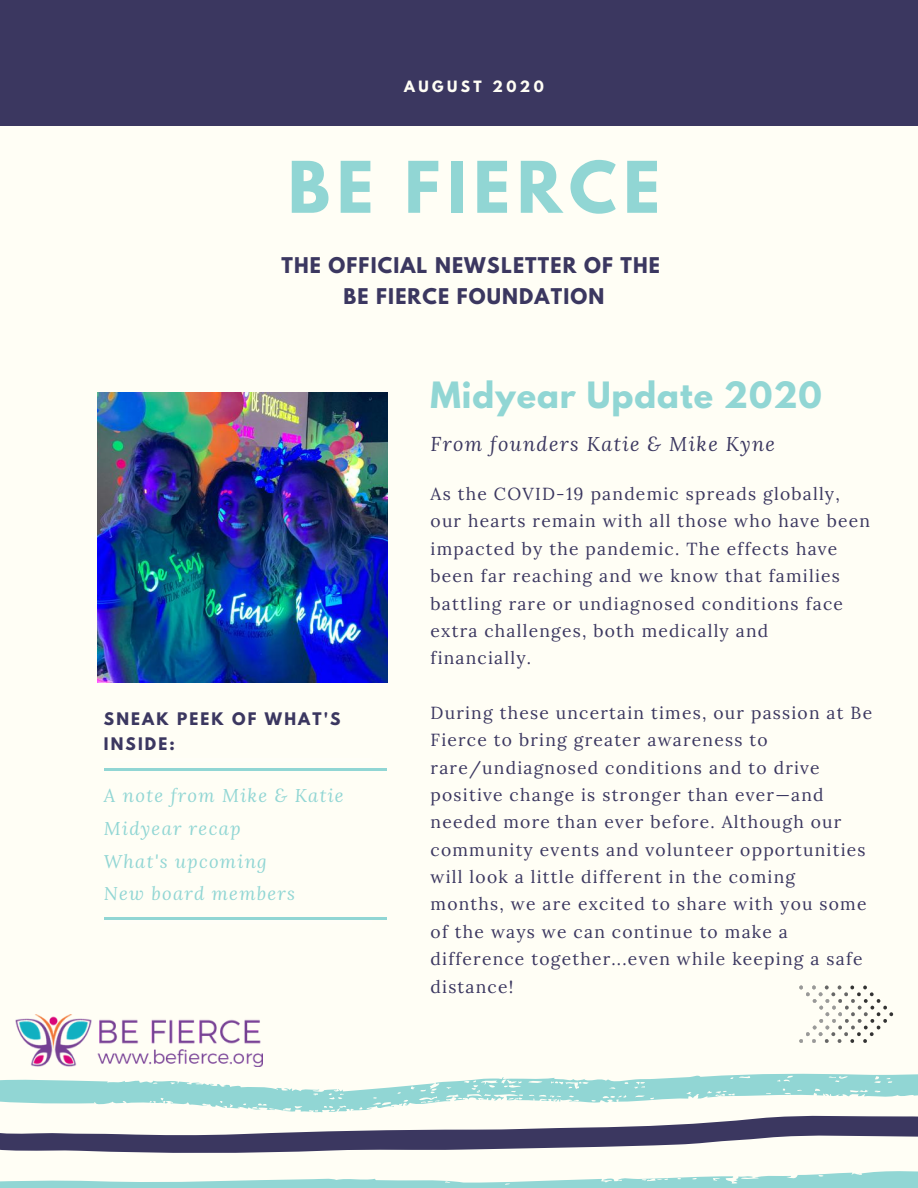
<style>
.page{position:relative;width:918px;height:1188px;background:#fffef5}
.page>*{position:absolute;margin:0;border:0;box-sizing:border-box;transform-origin:0 0}
.t1{font:700 63px "League Spartan";letter-spacing:.11em;color:#91d6d4}
.t2{font:700 32.1px "League Spartan";letter-spacing:.03em;color:#91d6d4}
.t3{font:italic 19.8px "Lora";letter-spacing:.07em;color:#3b3760}
.t4{font:700 19.2px/30.8px "League Spartan";letter-spacing:.06em;color:#3b3760;text-align:center}
.t5{font:italic 18.45px/32.8px "Lora";letter-spacing:.07em;color:#91d6d4}
.t6{font:17.4px/27.3px "Lora";letter-spacing:.07em;color:#3b3760}
.t7{font:700 15.3px/24.3px "League Spartan";letter-spacing:.14em;color:#3b3760}
.t8{font:700 13.8px "League Spartan";letter-spacing:.25em;color:#fffef5}
</style>
<div class="page">
<div style="left:0;top:0;width:918px;height:125px;background:#3b3760"></div>
<svg style="left:0;top:1171px;width:918px;height:17px"></svg>
<svg style="left:0;top:1073px;width:918px;height:80px"></svg>
<hr style="left:104px;top:920px;width:268px;height:3px;background:#fff">
<hr style="left:104px;top:759px;width:268px;height:3px;background:#fff">
<hr style="left:104px;top:769px;width:282px;height:2px;background:#91d6d4">
<hr style="left:104px;top:917px;width:283px;height:3px;background:#91d6d4">
<img style="left:799px;top:985px;width:95px;height:58px">
<img style="left:16px;top:1015px;width:246px;height:51px">
<img style="left:97px;top:392px;width:290px;height:290px">
<p class="t8" style="left:404px;top:79px;width:141px">AUGUST 2020</p>
<h1 class="t1" style="left:288px;top:156px;width:374px">BE FIERCE</h1>
<p class="t4" style="left:282px;top:252px;width:380px">THE OFFICIAL NEWSLETTER OF THE<br>BE FIERCE FOUNDATION</p>
<p class="t7" style="left:104px;top:709px;width:238px">SNEAK PEEK OF WHAT'S<br>INSIDE:</p>
<p class="t5" style="left:104px;top:779px;width:241px">A note from Mike &amp; Katie<br>Midyear recap<br>What's upcoming<br>New board members</p>
<h2 class="t2" style="left:431px;top:379px;width:393px">Midyear Update 2020</h2>
<p class="t3" style="left:431px;top:431px;width:346px">From founders Katie &amp; Mike Kyne</p>
<p class="t6" style="left:431px;top:480px;width:441px">As the COVID-19 pandemic spreads globally, our hearts remain with all those who have been impacted by the pandemic. The effects have been far reaching and we know that families battling rare or undiagnosed conditions face extra challenges, both medically and financially.</p>
<p class="t6" style="left:431px;top:699px;width:443px">During these uncertain times, our passion at Be Fierce to bring greater awareness to rare/undiagnosed conditions and to drive positive change is stronger than ever—and needed more than ever before. Although our community events and volunteer opportunities will look a little different in the coming months, we are excited to share with you some of the ways we can continue to make a difference together...even while keeping a safe distance!</p>
</div>
